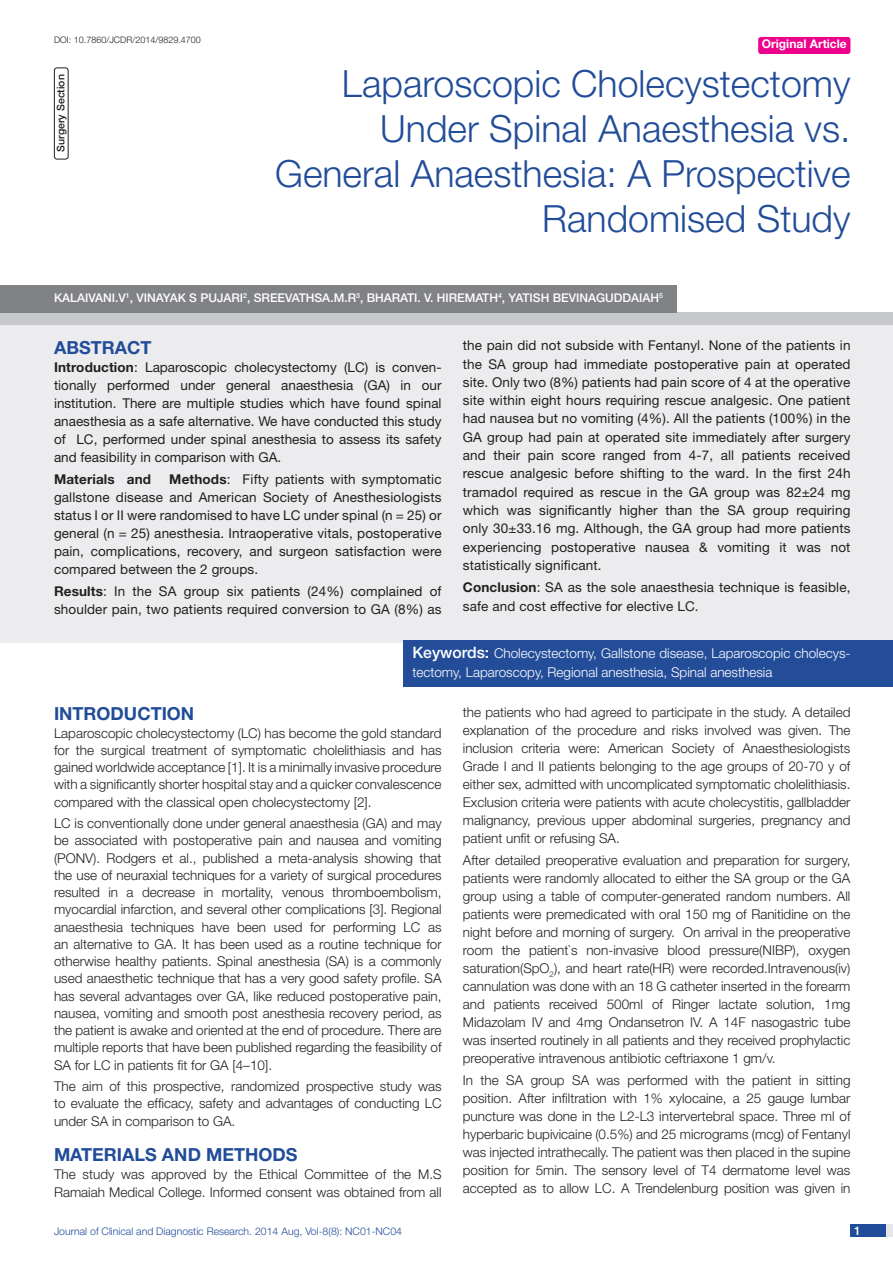
<style>
.page{position:relative;width:893px;height:1263px;background:#fff}
.page>*{position:absolute;margin:0;border:0;box-sizing:border-box;transform-origin:0 0}
.t1{font:300 37.5px "Helvetica Neue";color:#214c99}
.Heading{font:700 18px "Helvetica Neue";color:#214c99}
.Abstract_head{font:700 18px "Helvetica Neue";color:#214c99}
.Body_text{font:300 13.5px/18px "Helvetica Neue";color:#231f20;text-align:justify}
.Body_text-2{font:13.5px/18.3px "Helvetica Neue";letter-spacing:.01em;color:#231f20;text-align:justify}
.t2{font:300 13.5px/18.8px "Helvetica Neue";color:#fff}
.Body_text-3{font:700 13.5px "Helvetica Neue";letter-spacing:.01em;color:#231f20}
.Author{font:500 12px "Helvetica Neue";color:#fff}
.t3{font:700 12px "Helvetica Neue";color:#fff}
.t4{font:300 10.5px "Helvetica Neue";color:#214c99}
.t5{font:500 10.5px "Helvetica Neue";color:#231f20}
.DOI{font:300 9px "Helvetica Neue";color:#231f20}
.s1{color:#244d99}
.s2{font-weight:700}
.s3{font-weight:500;font-size:15.75px}
</style>
<div class="page">
<div style="left:850px;top:1224px;width:43px;height:13px;background:#e6e7e9"></div>
<div style="left:850px;top:1224px;width:35px;height:13px;background:#214c99"></div>
<div style="left:758px;top:37px;width:92px;height:17px;background:#ed028c;border-radius:3px"></div>
<div style="left:0;top:323px;width:893px;height:320px;background:#ececee"></div>
<div style="left:0;top:313px;width:893px;height:12px;background:#c7c8ca"></div>
<div style="left:404px;top:640px;width:489px;height:47px;background:#244d99"></div>
<div style="left:0;top:285px;width:676px;height:28px;background:#808285"></div>
<div style="left:54px;top:67px;width:15px;height:92px;border:1px solid #231f20;border-radius:3px"></div>
<p class="DOI" style="left:54px;top:35px;width:148px">DOI: 10.7860/JCDR/2014/9829.4700</p>
<p class="t3" style="left:762px;top:37px;width:87px">Original Article</p>
<p class="t5" style="left:54px;top:152px;width:79px;rotate:-90deg">SURGERY SECTION</p>
<p class="t1" style="left:342px;top:61px;width:510px">Laparoscopic Cholecystectomy</p>
<p class="t1" style="left:380px;top:106px;width:472px">Under Spinal Anaesthesia vs.</p>
<p class="t1" style="left:275px;top:151px;width:577px">General Anaesthesia: A Prospective</p>
<p class="t1" style="left:542px;top:196px;width:310px">Randomised Study</p>
<p class="Author" style="left:54px;top:290px;width:610px">KALAIVANI.V<sup>1</sup>, VINAYAK S PUJARI<sup>2</sup>, SREEVATHSA.M.R<sup>3</sup>, BHARATI. V. HIREMATH<sup>4</sup>, YATISH BEVINAGUDDAIAH<sup>5</sup></p>
<p class="Abstract_head" style="left:54px;top:336px;width:99px">ABST<span class="s1">RAC</span>T</p>
<p class="Body_text-2" style="left:54px;top:358px;width:389px"><span class="s2">Introduction</span>: Laparoscopic cholecystectomy (LC) is conven&shy;tionally performed under general anaesthesia (GA) in our institution. There are multiple studies which have found spinal anaesthesia as a safe alternative. We have conducted this study of LC, performed under spinal anesthesia to assess its safety and feasibility in comparison with GA.</p>
<p class="Body_text-3" style="left:54px;top:471px;width:99px">Materials and</p>
<p class="Body_text-2" style="left:54px;top:470px;width:389px;text-indent:115px"><span class="s2">Methods</span>: Fifty patients with symptomatic gallstone disease and American Society of Anesthesiologists status I or II were randomised to have LC under spinal (n = 25) or general (n = 25) anesthesia. Intraoperative vitals, postoperative pain, complications, recovery, and surgeon satisfaction were compared between the 2 groups.</p>
<p class="Body_text-2" style="left:54px;top:582px;width:389px"><span class="s2">Results</span>: In the SA group six patients (24%) complained of shoulder pain, two patients required conversion to GA (8%) as</p>
<p class="Body_text-2" style="left:463px;top:336px;width:389px">the pain did not subside with Fentanyl. None of the patients in the SA group had immediate postoperative pain at operated site. Only two (8%) patients had pain score of 4 at the operative site within eight hours requiring rescue analgesic. One patient had nausea but no vomiting (4%). All the patients (100%) in the GA group had pain at operated site immediately after surgery and their pain score ranged from 4-7, all patients received rescue analgesic before shifting to the ward. In the first 24h tramadol required as rescue in the GA group was 82±24 mg which was significantly higher than the SA group requiring only 30±33.16 mg. Although, the GA group had more patients experiencing postoperative nausea &amp; vomiting it was not statistically significant.</p>
<p class="Body_text-2" style="left:463px;top:578px;width:389px"><span class="s2">Conclusion</span>: SA as the sole anaesthesia technique is feasible, safe and cost effective for elective LC.</p>
<p class="t2" style="left:412px;top:643px;width:439px"><span class="s3">KEYWORDS:</span> Cholecystectomy, Gallstone disease, Laparoscopic cholecys&shy;tectomy, Laparoscopy, Regional anesthesia, Spinal anesthesia</p>
<p class="Heading" style="left:54px;top:703px;width:33px">Intro</p>
<p class="Heading" style="left:111px;top:703px;width:39px">ductio</p>
<p class="Heading" style="left:181px;top:703px;width:15px">n</p>
<p class="Body_text" style="left:54px;top:724px;width:389px;line-height:17.2px">Laparoscopic cholecystectomy (LC) has become the gold standard for the surgical treatment of symptomatic cholelithiasis and has gained worldwide acceptance [1]. It is a minimally invasive procedure with a significantly shorter hospital stay and a quicker convalescence compared with the classical open cholecystectomy [2].</p>
<p class="Body_text" style="left:54px;top:814px;width:389px;line-height:17.2px">LC is conventionally done under general anaesthesia (GA) and may be associated with postoperative pain and nausea and vomiting (PONV). Rodgers et al., published a meta-analysis showing that the use of neuraxial techniques for a variety of surgical procedures resulted in a decrease in mortality, venous thromboembolism, myocardial infarction, and several other complications [3]. Regional anaesthesia techniques have been used for performing LC as an alternative to GA. It has been used as a routine technique for otherwise healthy patients. Spinal anesthesia (SA) is a commonly used anaesthetic technique that has a very good safety profile. SA has several advantages over GA, like reduced postoperative pain, nausea, vomiting and smooth post anesthesia recovery period, as the patient is awake and oriented at the end of procedure. There are multiple reports that have been published regarding the feasibility of SA for LC in patients fit for GA [4–10].</p>
<p class="Body_text" style="left:54px;top:1077px;width:389px;line-height:17.2px">The aim of this prospective, randomized prospective study was to evaluate the efficacy, safety and advantages of conducting LC under SA in comparison to GA.</p>
<p class="Heading" style="left:54px;top:1144px;width:243px">Materials and Methods</p>
<p class="Body_text" style="left:54px;top:1165px;width:389px">The study was approved by the Ethical Committee of the M.S<br>Ramaiah Medical College. Informed consent was obtained from all</p>
<p class="Body_text" style="left:463px;top:702px;width:389px">the patients who had agreed to participate in the study. A detailed explanation of the procedure and risks involved was given. The inclusion criteria were: American Society of Anaesthesiologists Grade I and II patients belonging to the age groups of 20-70 y of either sex, admitted with uncomplicated symptomatic cholelithiasis.<br>Exclusion criteria were patients with acute cholecystitis, gallbladder malignancy, previous upper abdominal surgeries, pregnancy and patient unfit or refusing SA.</p>
<p class="Body_text" style="left:463px;top:851px;width:389px">After detailed preoperative evaluation and preparation for surgery, patients were randomly allocated to either the SA group or the GA group using a table of computer-generated random numbers. All patients were premedicated with oral 150 mg of Ranitidine on the night before and morning of surgery. On arrival in the preoperative room the patient`s non-invasive blood pressure(NIBP), oxygen saturation(SpO<sub>2</sub>), and heart rate(HR) were recorded.Intravenous(iv) cannulation was done with an 18 G catheter inserted in the forearm and patients received 500ml of Ringer lactate solution, 1mg Midazolam IV and 4mg Ondansetron IV. A 14F nasogastric tube was inserted routinely in all patients and they received prophylactic preoperative intravenous antibiotic ceftriaxone 1 gm/v.</p>
<p class="Body_text" style="left:463px;top:1071px;width:389px">In the SA group SA was performed with the patient in sitting position. After infiltration with 1% xylocaine, a 25 gauge lumbar puncture was done in the L2-L3 intervertebral space. Three ml of hyperbaric bupivicaine (0.5%) and 25 micrograms (mcg) of Fentanyl was injected intrathecally. The patient was then placed in the supine position for 5min. The sensory level of T4 dermatome level was accepted as to allow LC. A Trendelenburg position was given in</p>
<p class="t4" style="left:54px;top:1225px;width:350px">Journal of Clinical and Diagnostic Research. 2014 Aug, Vol-8(8): NC01-NC04</p>
<p class="Author" style="left:854px;top:1223px;width:8px">1</p>
</div>
